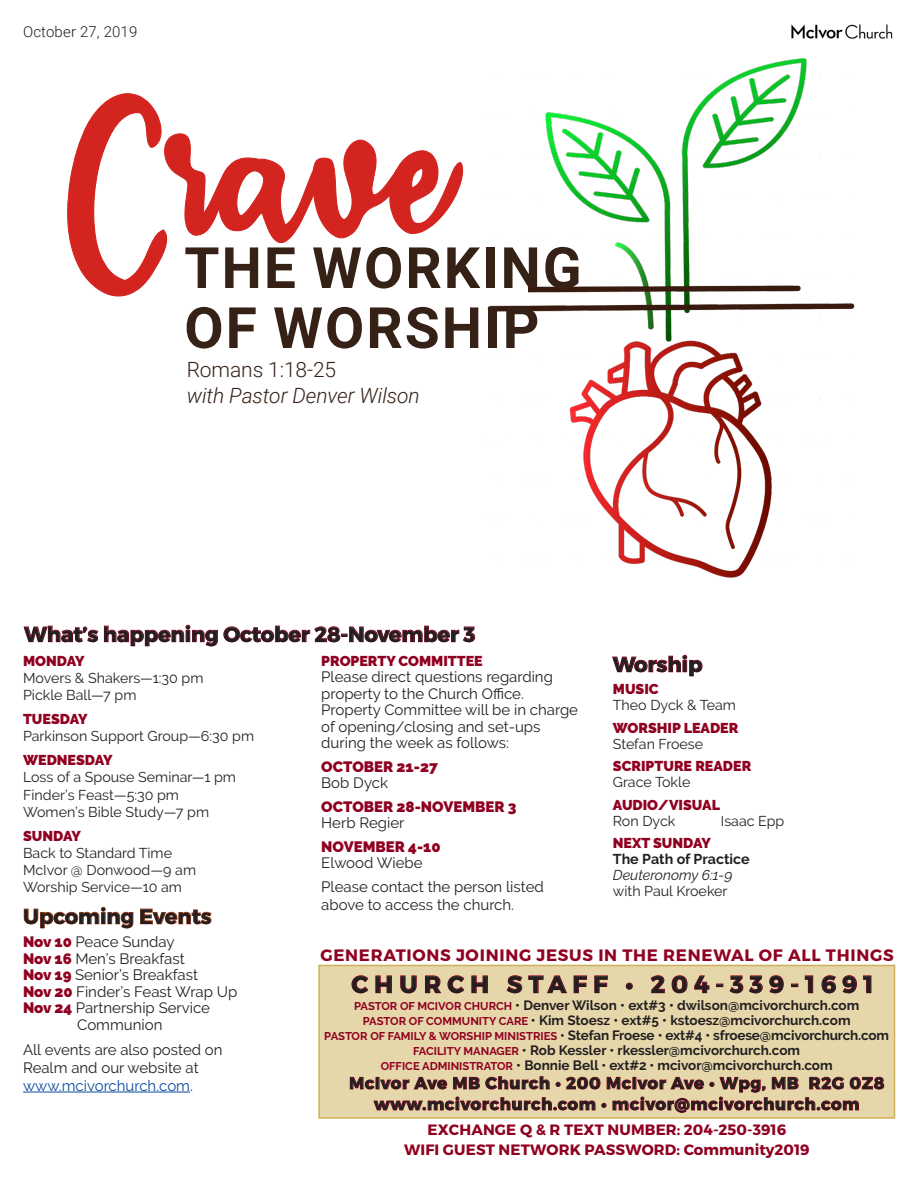
<style>
.page{position:relative;width:918px;height:1188px;background:#fff}
.page>*{position:absolute;margin:0;border:0;box-sizing:border-box;transform-origin:0 0}
.t1{font:122.1px "Calligraphy Stye";color:#d42420}
.t2{font:700 57px/60px "Roboto";letter-spacing:.035em;color:#352116}
.t3{font:700 24px "Montserrat";letter-spacing:.255em;color:#231f20}
.t4{font:700 21px "Montserrat";letter-spacing:-.005em;color:#231f20}
.t5{font:italic 300 21px/25.2px "Roboto";letter-spacing:-.005em;color:#352116}
.t6{font:700 16.5px/21px "Montserrat";letter-spacing:.045em;color:#231f20;text-align:center}
.t7{font:700 16.5px "Montserrat";letter-spacing:.045em;color:#900020}
.t8{font:15px/16.5px "Raleway";color:#231f20}
.t9{font:700 15px "Montserrat";letter-spacing:.01em;color:#900020}
.t10{font:900 15px/16.5px "Raleway";color:#900020}
.t11{font:300 15px "Roboto";letter-spacing:.01em;color:#231f20}
.t12{font:14.25px/17.1px "Raleway";color:#231f20}
.t13{font:900 14.25px/15.8px "Raleway";color:#900020}
.t14{font:700 14.25px/15.8px "Raleway";color:#231f20}
.t15{font:700 13.5px/15px "Raleway";color:#231f20;text-align:center}
.s1{font-style:normal}
.s2{font-weight:900;color:#900020}
.s3{color:#0d4ca0}
.s4{font-weight:400;color:#231f20}
.s5{font-weight:400;font-style:italic}
.s6{font-weight:400}
.s7{font-size:11.25px;color:#900020}
.s8{font-size:13.05px}
</style>
<div class="page">
<svg style="left:23px;top:625px;width:452px;height:22px"></svg>
<hr style="left:23px;top:1092px;width:167px;height:1px;background:#0d4ca0">
<svg style="left:24px;top:907px;width:110px;height:22px"></svg>
<svg style="left:140px;top:908px;width:72px;height:17px"></svg>
<svg style="left:612px;top:655px;width:91px;height:22px"></svg>
<div style="left:318px;top:965px;width:577px;height:154px;background:#e6d7aa;border:2px solid #cdb159"></div>
<svg style="left:350px;top:1076px;width:535px;height:37px"></svg>
<svg style="left:351px;top:975px;width:18px;height:19px"></svg>
<svg style="left:375px;top:975px;width:17px;height:18px"></svg>
<svg style="left:400px;top:975px;width:17px;height:19px"></svg>
<svg style="left:425px;top:975px;width:40px;height:19px"></svg>
<svg style="left:471px;top:975px;width:17px;height:18px"></svg>
<svg style="left:506px;top:975px;width:61px;height:19px"></svg>
<svg style="left:573px;top:975px;width:14px;height:18px"></svg>
<svg style="left:594px;top:975px;width:14px;height:18px"></svg>
<div style="left:626px;top:983px;width:7px;height:7px;border:1px solid #900020;border-radius:50%"></div>
<svg style="left:650px;top:975px;width:15px;height:18px"></svg>
<svg style="left:671px;top:975px;width:17px;height:19px"></svg>
<svg style="left:694px;top:975px;width:16px;height:18px"></svg>
<svg style="left:716px;top:984px;width:7px;height:3px"></svg>
<svg style="left:729px;top:975px;width:34px;height:19px"></svg>
<svg style="left:769px;top:975px;width:15px;height:19px"></svg>
<svg style="left:791px;top:984px;width:7px;height:3px"></svg>
<svg style="left:805px;top:975px;width:8px;height:18px"></svg>
<svg style="left:821px;top:975px;width:15px;height:19px"></svg>
<svg style="left:842px;top:975px;width:15px;height:19px"></svg>
<svg style="left:863px;top:975px;width:9px;height:18px"></svg>
<img style="left:791px;top:24px;width:102px;height:15px">
<img style="left:487px;top:58px;width:367px;height:520px">
<svg style="left:67px;top:93px;width:396px;height:204px"></svg>
<div style="left:520px;top:286px;width:8px;height:11px;background:#fff"></div>
<p class="t11" style="left:23px;top:21px;width:116px">October 27, 2019</p>
<p class="t1" style="left:68px;top:116px;width:387px">CRAVE</p>
<p class="t2" style="left:184px;top:236px;width:399px">THE WORKING<br>OF WORSHIP</p>
<p class="t5" style="left:187px;top:357px;width:235px"><span class="s1">Romans 1:18-25<br></span>with Pastor Denver Wilson</p>
<p class="t4" style="left:24px;top:621px;width:453px">What’s happening October 28-November 3</p>
<p class="t12" style="left:23px;top:652px;width:182px"><span class="s2">MONDAY<br></span>Movers &amp; Shakers—1:30 pm<br>Pickle Ball—7 pm</p>
<p class="t12" style="left:23px;top:711px;width:233px"><span class="s2">TUESDAY<br></span>Parkinson Support Group—6:30 pm</p>
<p class="t12" style="left:23px;top:752px;width:214px"><span class="s2">WEDNESDAY<br></span>Loss of a Spouse Seminar—1 pm<br>Finder’s Feast—5:30 pm<br>Women’s Bible Study—7 pm</p>
<p class="t12" style="left:23px;top:827px;width:175px"><span class="s2">SUNDAY<br></span>Back to Standard Time<br>McIvor @ Donwood—9 am<br>Worship Service—10 am</p>
<p class="t4" style="left:23px;top:903px;width:190px">Upcoming Events</p>
<p class="t8" style="left:23px;top:933px;width:153px"><span class="s2">Nov 10</span> Peace Sunday</p>
<p class="t8" style="left:23px;top:950px;width:163px"><span class="s2">Nov 16</span> Men’s Breakfast</p>
<p class="t8" style="left:23px;top:966px;width:177px"><span class="s2">Nov 19</span> Senior’s Breakfast</p>
<p class="t8" style="left:23px;top:983px;width:216px"><span class="s2">Nov 20</span> Finder’s Feast Wrap Up</p>
<p class="t8" style="left:23px;top:999px;width:189px"><span class="s2">Nov 24</span> Partnership Service</p>
<p class="t8" style="left:77px;top:1017px;width:87px">Communion</p>
<p class="t8" style="left:23px;top:1041px;width:201px;line-height:18px">All events are also posted on<br>Realm and our website at <span class="s3">www.mcivorchurch.com</span>.</p>
<p class="t4" style="left:613px;top:651px;width:91px">Worship</p>
<p class="t12" style="left:613px;top:681px;width:125px;line-height:15.8px"><span class="s2">MUSIC<br></span>Theo Dyck &amp; Team</p>
<p class="t13" style="left:613px;top:720px;width:127px">WORSHIP LEADER<br><span class="s4">Stefan Froese</span></p>
<p class="t13" style="left:613px;top:758px;width:140px">SCRIPTURE READER<br><span class="s4">Grace Tokle</span></p>
<p class="t13" style="left:613px;top:797px;width:109px">AUDIO/VISUAL<br><span class="s4">Ron Dyck</span></p>
<p class="t13" style="left:321px;top:653px;width:163px">PROPERTY COMMITTEE</p>
<p class="t8" style="left:321px;top:669px;width:258px">Please direct questions regarding property to the Church Office.<br>Property Committee will be in charge of opening/closing and set-ups during the week as follows:</p>
<p class="t10" style="left:321px;top:758px;width:118px">OCTOBER 21-27<br><span class="s4">Bob Dyck</span></p>
<p class="t10" style="left:321px;top:798px;width:197px">OCTOBER 28-NOVEMBER 3<br><span class="s4">Herb Regier</span></p>
<p class="t10" style="left:321px;top:838px;width:121px">NOVEMBER 4-10<br><span class="s4">Elwood Wiebe</span></p>
<p class="t8" style="left:321px;top:877px;width:224px;line-height:18px">Please contact the person listed above to access the church.</p>
<p class="t12" style="left:721px;top:812px;width:65px">Isaac Epp</p>
<p class="t14" style="left:613px;top:836px;width:138px"><span class="s2">NEXT SUNDAY<br></span>The Path of Practice<br><span class="s5">Deuteronomy 6:1-9 </span><span class="s6">with Paul Kroeker</span></p>
<p class="t7" style="left:320px;top:944px;width:575px">GENERATIONS JOINING JESUS IN THE RENEWAL OF ALL THINGS</p>
<p class="t3" style="left:351px;top:969px;width:523px">CHURCH STAFF • 204-339-1691</p>
<p class="t15" style="left:324px;top:998px;width:566px"><span class="s7">PASTOR OF MCIVOR CHURCH</span> • Denver Wilson • ext#3 • dwilson@mcivorchurch.com<br><span class="s7">PASTOR OF COMMUNITY CARE</span> • Kim Stoesz • ext#5 • kstoesz@mcivorchurch.com<br><span class="s7">PASTOR OF FAMILY &amp; WORSHIP MINISTRIES</span> <span class="s8">•</span> Stefan Froese • ext#4 • sfroese@mcivorchurch.com <span class="s7">FACILITY MANAGER</span> • Rob Kessler • rkessler@mcivorchurch.com<br><span class="s7">OFFICE ADMINISTRATOR</span> • Bonnie Bell • ext#2 • mcivor@mcivorchurch.com</p>
<p class="t6" style="left:349px;top:1073px;width:537px">McIvor Ave MB Church • 200 McIvor Ave • Wpg, MB R2G 0Z8 www.mcivorchurch.com • mcivor@mcivorchurch.com</p>
<p class="t9" style="left:428px;top:1121px;width:360px">EXCHANGE Q &amp; R TEXT NUMBER: 204-250-3916</p>
<p class="t9" style="left:404px;top:1140px;width:407px">WIFI GUEST NETWORK PASSWORD: Community2019</p>
</div>
